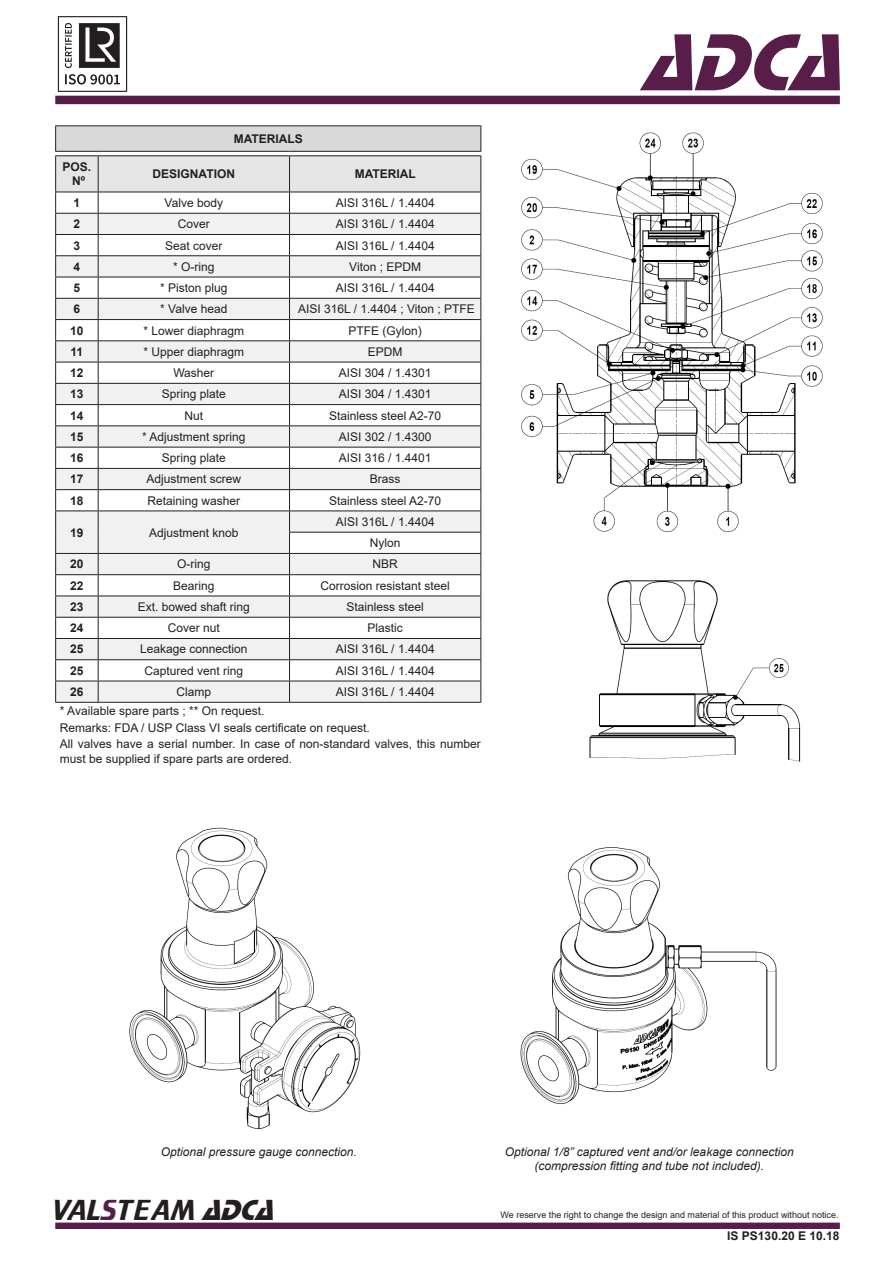
<style>
.page{position:relative;width:893px;height:1263px;background:#fff}
.page>*{position:absolute;margin:0;border:0;box-sizing:border-box;transform-origin:0 0}
.t1{font:italic 84px "Stop D";color:#581d49}
.t2{font:30px "Trekker";color:#231f20}
.Estilo_de_parágrafo{font:12px/14.4px "Arial";color:#231f20}
.t3{font:italic 12px/14.4px "Arial";color:#231f20;text-align:center}
.Estilo_de_parágrafo-2{font:700 12px "Arial";color:#231f20}
.t4{font:9px "Arial";color:#231f20}
.s1{color:#581d49}
.s2{font-family:"Stop D";font-style:italic}
</style>
<div class="page">
<div style="left:55px;top:96px;width:785px;height:8px;background:#561d4a"></div>
<div style="left:55px;top:1222px;width:785px;height:7px;background:#581d49;border:2px solid #581d49"></div>
<img style="left:57px;top:16px;width:71px;height:76px">
<hr style="left:55px;top:125px;width:43px;height:1px;background:#231f20">
<hr style="left:98px;top:125px;width:192px;height:1px;background:#231f20">
<hr style="left:290px;top:125px;width:191px;height:1px;background:#231f20">
<svg style="left:55px;top:126px;width:426px;height:576px"></svg>
<hr style="left:55px;top:702px;width:43px;height:1px;background:#231f20">
<hr style="left:98px;top:702px;width:192px;height:1px;background:#231f20">
<hr style="left:290px;top:702px;width:191px;height:1px;background:#231f20">
<img style="left:521px;top:132px;width:302px;height:400px">
<img style="left:129px;top:827px;width:232px;height:303px">
<img style="left:520px;top:847px;width:257px;height:257px">
<img style="left:589px;top:580px;width:212px;height:182px">
<p class="Estilo_de_parágrafo-2" style="left:63px;top:158px;width:30px">POS.</p>
<p class="Estilo_de_parágrafo-2" style="left:72px;top:173px;width:15px">Nº</p>
<p class="Estilo_de_parágrafo-2" style="left:234px;top:130px;width:71px">MATERIALS</p>
<p class="Estilo_de_parágrafo-2" style="left:153px;top:166px;width:84px">DESIGNATION</p>
<p class="Estilo_de_parágrafo-2" style="left:355px;top:166px;width:63px">MATERIAL</p>
<p class="Estilo_de_parágrafo-2" style="left:74px;top:194px;width:8px">1</p>
<p class="Estilo_de_parágrafo" style="left:165px;top:195px;width:60px">Valve body</p>
<p class="Estilo_de_parágrafo" style="left:336px;top:195px;width:100px">AISI 316L / 1.4404</p>
<p class="Estilo_de_parágrafo-2" style="left:74px;top:216px;width:8px">2</p>
<p class="Estilo_de_parágrafo" style="left:178px;top:217px;width:34px">Cover</p>
<p class="Estilo_de_parágrafo" style="left:336px;top:217px;width:100px">AISI 316L / 1.4404</p>
<p class="Estilo_de_parágrafo-2" style="left:74px;top:237px;width:8px">3</p>
<p class="Estilo_de_parágrafo" style="left:165px;top:238px;width:59px">Seat cover</p>
<p class="Estilo_de_parágrafo" style="left:336px;top:238px;width:100px">AISI 316L / 1.4404</p>
<p class="Estilo_de_parágrafo-2" style="left:74px;top:258px;width:8px">4</p>
<p class="Estilo_de_parágrafo" style="left:173px;top:259px;width:43px">* O-ring</p>
<p class="Estilo_de_parágrafo" style="left:349px;top:259px;width:73px">Viton ; EPDM</p>
<p class="Estilo_de_parágrafo-2" style="left:74px;top:279px;width:8px">5</p>
<p class="Estilo_de_parágrafo" style="left:160px;top:281px;width:69px">* Piston plug</p>
<p class="Estilo_de_parágrafo" style="left:336px;top:281px;width:100px">AISI 316L / 1.4404</p>
<p class="Estilo_de_parágrafo-2" style="left:74px;top:301px;width:8px">6</p>
<p class="Estilo_de_parágrafo" style="left:160px;top:302px;width:69px">* Valve head</p>
<p class="Estilo_de_parágrafo" style="left:298px;top:302px;width:178px">AISI 316L / 1.4404 ; Viton ; PTFE</p>
<p class="Estilo_de_parágrafo-2" style="left:70px;top:322px;width:15px">10</p>
<p class="Estilo_de_parágrafo" style="left:143px;top:323px;width:102px">* Lower diaphragm</p>
<p class="Estilo_de_parágrafo" style="left:349px;top:323px;width:75px">PTFE (Gylon)</p>
<p class="Estilo_de_parágrafo-2" style="left:71px;top:343px;width:14px">11</p>
<p class="Estilo_de_parágrafo" style="left:143px;top:344px;width:102px">* Upper diaphragm</p>
<p class="Estilo_de_parágrafo" style="left:368px;top:344px;width:36px">EPDM</p>
<p class="Estilo_de_parágrafo-2" style="left:70px;top:364px;width:15px">12</p>
<p class="Estilo_de_parágrafo" style="left:173px;top:366px;width:42px">Washer</p>
<p class="Estilo_de_parágrafo" style="left:339px;top:366px;width:94px">AISI 304 / 1.4301</p>
<p class="Estilo_de_parágrafo-2" style="left:70px;top:386px;width:15px">13</p>
<p class="Estilo_de_parágrafo" style="left:162px;top:387px;width:66px">Spring plate</p>
<p class="Estilo_de_parágrafo" style="left:339px;top:387px;width:94px">AISI 304 / 1.4301</p>
<p class="Estilo_de_parágrafo-2" style="left:70px;top:407px;width:15px">14</p>
<p class="Estilo_de_parágrafo" style="left:185px;top:408px;width:20px">Nut</p>
<p class="Estilo_de_parágrafo" style="left:329px;top:408px;width:114px">Stainless steel A2-70</p>
<p class="Estilo_de_parágrafo-2" style="left:70px;top:428px;width:15px">15</p>
<p class="Estilo_de_parágrafo" style="left:142px;top:429px;width:105px">* Adjustment spring</p>
<p class="Estilo_de_parágrafo" style="left:339px;top:429px;width:94px">AISI 302 / 1.4300</p>
<p class="Estilo_de_parágrafo-2" style="left:70px;top:449px;width:15px">16</p>
<p class="Estilo_de_parágrafo" style="left:162px;top:451px;width:66px">Spring plate</p>
<p class="Estilo_de_parágrafo" style="left:339px;top:451px;width:94px">AISI 316 / 1.4401</p>
<p class="Estilo_de_parágrafo-2" style="left:70px;top:471px;width:15px">17</p>
<p class="Estilo_de_parágrafo" style="left:146px;top:472px;width:96px">Adjustment screw</p>
<p class="Estilo_de_parágrafo" style="left:370px;top:472px;width:32px">Brass</p>
<p class="Estilo_de_parágrafo-2" style="left:70px;top:492px;width:15px">18</p>
<p class="Estilo_de_parágrafo" style="left:147px;top:493px;width:94px">Retaining washer</p>
<p class="Estilo_de_parágrafo" style="left:329px;top:493px;width:114px">Stainless steel A2-70</p>
<p class="Estilo_de_parágrafo-2" style="left:70px;top:524px;width:15px">19</p>
<p class="Estilo_de_parágrafo" style="left:149px;top:525px;width:91px">Adjustment knob</p>
<p class="Estilo_de_parágrafo" style="left:336px;top:514px;width:100px">AISI 316L / 1.4404</p>
<p class="Estilo_de_parágrafo" style="left:370px;top:536px;width:32px">Nylon</p>
<p class="Estilo_de_parágrafo-2" style="left:70px;top:556px;width:15px">20</p>
<p class="Estilo_de_parágrafo" style="left:177px;top:557px;width:35px">O-ring</p>
<p class="Estilo_de_parágrafo" style="left:373px;top:557px;width:27px">NBR</p>
<p class="Estilo_de_parágrafo-2" style="left:70px;top:577px;width:15px">22</p>
<p class="Estilo_de_parágrafo" style="left:173px;top:578px;width:43px">Bearing</p>
<p class="Estilo_de_parágrafo" style="left:320px;top:578px;width:131px">Corrosion resistant steel</p>
<p class="Estilo_de_parágrafo-2" style="left:70px;top:598px;width:15px">23</p>
<p class="Estilo_de_parágrafo" style="left:138px;top:599px;width:114px">Ext. bowed shaft ring</p>
<p class="Estilo_de_parágrafo" style="left:346px;top:599px;width:79px">Stainless steel</p>
<p class="Estilo_de_parágrafo-2" style="left:70px;top:619px;width:15px">24</p>
<p class="Estilo_de_parágrafo" style="left:168px;top:621px;width:54px">Cover nut</p>
<p class="Estilo_de_parágrafo" style="left:368px;top:621px;width:37px">Plastic</p>
<p class="Estilo_de_parágrafo-2" style="left:70px;top:641px;width:15px">25</p>
<p class="Estilo_de_parágrafo" style="left:140px;top:642px;width:109px">Leakage connection</p>
<p class="Estilo_de_parágrafo" style="left:336px;top:642px;width:100px">AISI 316L / 1.4404</p>
<p class="Estilo_de_parágrafo-2" style="left:70px;top:662px;width:15px">25</p>
<p class="Estilo_de_parágrafo" style="left:144px;top:663px;width:100px">Captured vent ring</p>
<p class="Estilo_de_parágrafo" style="left:336px;top:663px;width:100px">AISI 316L / 1.4404</p>
<p class="Estilo_de_parágrafo-2" style="left:70px;top:683px;width:15px">26</p>
<p class="Estilo_de_parágrafo" style="left:177px;top:684px;width:36px">Clamp</p>
<p class="Estilo_de_parágrafo" style="left:336px;top:684px;width:100px">AISI 316L / 1.4404</p>
<p class="Estilo_de_parágrafo" style="left:60px;top:704px;width:206px">* Available spare parts ; ** On request.</p>
<p class="Estilo_de_parágrafo" style="left:60px;top:721px;width:311px">Remarks: FDA / USP Class VI seals certificate on request.</p>
<p class="Estilo_de_parágrafo" style="left:60px;top:737px;width:422px">All valves have a serial number. In case of non-standard valves, this number must be supplied if spare parts are ordered.</p>
<h1 class="t1" style="left:641px;top:14px;width:227px">ADCA</h1>
<p class="t3" style="left:161px;top:1145px;width:198px">Optional pressure gauge connection.</p>
<p class="t2" style="left:52px;top:1193px;width:232px">VAL<span class="s1">S</span>TEAM <span class="s2">ADCA</span></p>
<p class="t3" style="left:505px;top:1145px;width:290px">Optional 1/8” captured vent and/or leakage connection (compression fitting and tube not included).</p>
<p class="t4" style="left:501px;top:1209px;width:340px">We reserve the right to change the design and material of this product without notice.</p>
<p class="Estilo_de_parágrafo-2" style="left:727px;top:1227px;width:114px">IS PS130.20 E 10.18</p>
</div>
